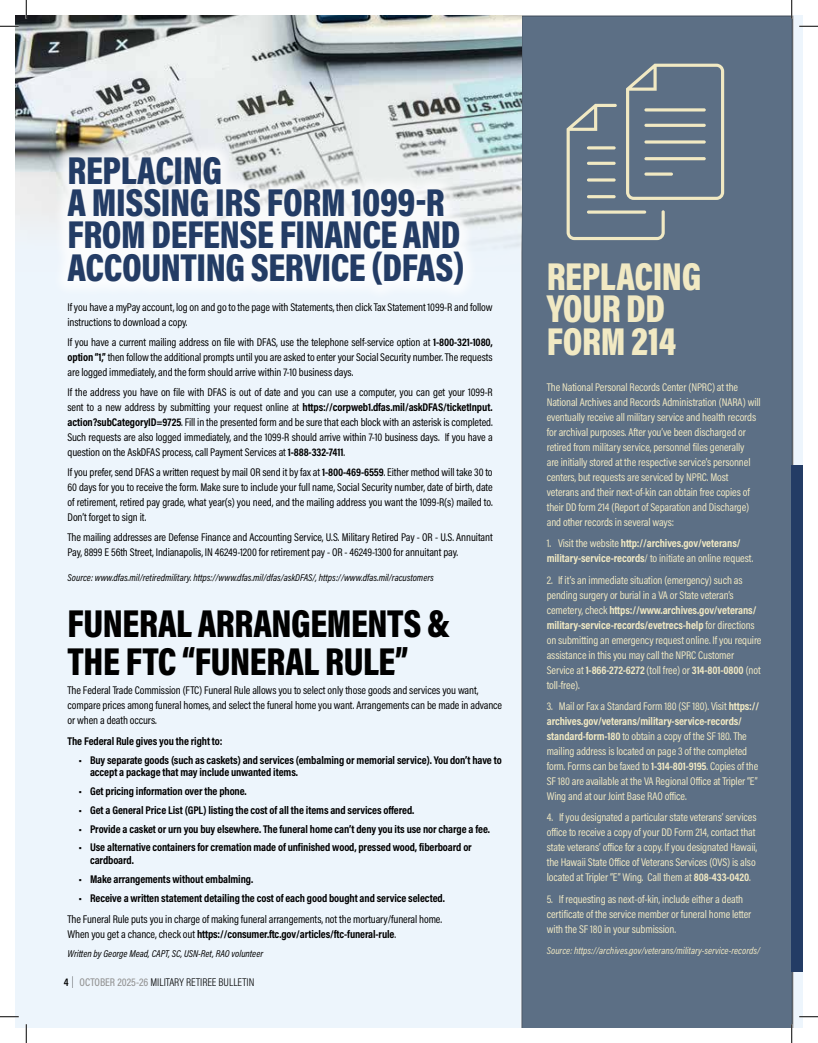
<style>
.page{position:relative;width:818px;height:1043px;background:#fff}
.page>*{position:absolute;margin:0;border:0;box-sizing:border-box;transform-origin:0 0}
.t1{font:900 39.38px/32.5px "Acumin Pro Cond";letter-spacing:-.01em;color:#233c65;scale:.95 1}
.t2{font:900 39.38px/37.5px "Acumin Pro Cond";letter-spacing:-.01em;color:#000;scale:.95 1}
.t3{font:900 39.38px/32.5px "Acumin Pro Cond";letter-spacing:-.01em;color:#f1e9c3;scale:.95 1}
.t4{font:11.25px/15px "Acumin Pro Cond";letter-spacing:-.01em;color:#000}
.t5{font:11.25px/15px "Acumin Pro Cond";letter-spacing:-.01em;color:#f1e9c3}
.t6{font:700 11.25px/12.5px "Acumin Pro Cond";letter-spacing:-.01em;color:#000}
.t7{font:700 11.25px/15px "Acumin Pro Cond";letter-spacing:-.01em;color:#f1e9c3}
.t8{font:300 11.25px "Acumin Pro Cond";color:#000;scale:.5 1}
.t9{font:italic 10px "Acumin Pro Cond";color:#000}
.t10{font:italic 10px "Acumin Pro Cond";color:#f1e9c3}
.s1{font-weight:700}
.s2{font-weight:600}
.s3{font-weight:500;color:#939393}
.s4{font-weight:400}
</style>
<div class="page">
<img style="left:15px;top:15px;width:787px;height:1012px">
<div style="left:791px;top:465px;width:11px;height:506px;background:#233c65"></div>
<img style="left:15px;top:15px;width:506px;height:257px">
<div style="left:52px;top:140px;width:426px;height:160px;background:#fff;opacity:.75"></div>
<svg style="left:566px;top:64px;width:158px;height:176px"></svg>
<hr style="left:644px;top:108px;width:61px;height:3px;background:#f1e9c3;border-radius:2px">
<hr style="left:644px;top:124px;width:61px;height:3px;background:#f1e9c3;border-radius:2px">
<svg style="left:644px;top:140px;width:61px;height:4px"></svg>
<hr style="left:644px;top:157px;width:61px;height:3px;background:#f1e9c3;border-radius:2px">
<svg style="left:644px;top:172px;width:29px;height:4px"></svg>
<hr style="left:587px;top:146px;width:28px;height:3px;background:#f1e9c3;border-radius:2px">
<hr style="left:587px;top:162px;width:28px;height:3px;background:#f1e9c3;border-radius:2px">
<svg style="left:587px;top:178px;width:28px;height:4px"></svg>
<hr style="left:587px;top:195px;width:28px;height:3px;background:#f1e9c3;border-radius:2px">
<svg style="left:587px;top:210px;width:59px;height:4px"></svg>
<svg style="left:0;top:25px;width:19px;height:2px"></svg>
<svg style="left:799px;top:25px;width:19px;height:2px"></svg>
<svg style="left:0;top:1015px;width:19px;height:2px"></svg>
<svg style="left:799px;top:1015px;width:19px;height:2px"></svg>
<svg style="left:25px;top:0;width:2px;height:19px"></svg>
<svg style="left:25px;top:1024px;width:2px;height:18px"></svg>
<svg style="left:790px;top:0;width:2px;height:19px"></svg>
<svg style="left:790px;top:1024px;width:2px;height:18px"></svg>
<h1 class="t1" style="left:68px;top:153px;width:419px">REPLACING<br>A MISSING IRS FORM 1099-R<br>FROM DEFENSE FINANCE AND<br>ACCOUNTING SERVICE (DFAS)</h1>
<p class="t4" style="left:68px;top:299px;width:426px">If you have a myPay account, log on and go to the page with Statements, then click Tax Statement 1099-R and follow instructions to download a copy.</p>
<p class="t4" style="left:68px;top:334px;width:426px;text-align:justify">If you have a current mailing address on file with DFAS, use the telephone self-service option at <span class="s1">1-800-321-1080, option “1,”</span> then follow the additional prompts until you are asked to enter your Social Security number. The requests are logged immediately, and the form should arrive within 7-10 business days.</p>
<p class="t4" style="left:68px;top:384px;width:426px;text-align:justify">If the address you have on file with DFAS is out of date and you can use a computer, you can get your 1099-R sent to a new address by submitting your request online at <span class="s1">https://corpweb1.dfas.mil/askDFAS/ticketInput. action?subCategoryID=9725</span>. Fill in the presented form and be sure that each block with an asterisk is completed.<br>Such requests are also logged immediately, and the 1099-R should arrive within 7-10 business days. If you have a question on the AskDFAS process, call Payment Services at <span class="s1">1-888-332-7411</span>.</p>
<p class="t4" style="left:68px;top:464px;width:426px;text-align:justify">If you prefer, send DFAS a written request by mail OR send it by fax at <span class="s1">1-800-469-6559</span>. Either method will take 30 to 60 days for you to receive the form. Make sure to include your full name, Social Security number, date of birth, date of retirement, retired pay grade, what year(s) you need, and the mailing address you want the 1099-R(s) mailed to.<br>Don’t forget to sign it.</p>
<p class="t4" style="left:68px;top:529px;width:426px">The mailing addresses are Defense Finance and Accounting Service, U.S. Military Retired Pay - OR - U.S. Annuitant<br>Pay, 8899 E 56th Street, Indianapolis, IN 46249-1200 for retirement pay - OR - 46249-1300 for annuitant pay.</p>
<p class="t9" style="left:68px;top:571px;width:368px">Source: www.dfas.mil/retiredmilitary. https://www.dfas.mil/dfas/askDFAS/, https://www.dfas.mil/racustomers</p>
<h1 class="t2" style="left:68px;top:604px;width:404px">FUNERAL ARRANGEMENTS &amp;<br>THE FTC “FUNERAL RULE”</h1>
<p class="t4" style="left:68px;top:682px;width:436px">The Federal Trade Commission (FTC) Funeral Rule allows you to select only those goods and services you want, compare prices among funeral homes, and select the funeral home you want. Arrangements can be made in advance or when a death occurs.</p>
<p class="t6" style="left:68px;top:734px;width:156px">The Federal Rule gives you the right to:</p>
<p class="t6" style="left:90px;top:753px;width:413px;text-indent:-11px">• Buy separate goods (such as caskets) and services (embalming or memorial service). You don’t have to accept a package that may include unwanted items.</p>
<p class="t6" style="left:79px;top:784px;width:169px">• Get pricing information over the phone.</p>
<p class="t6" style="left:79px;top:803px;width:337px">• Get a General Price List (GPL) listing the cost of all the items and services offered.</p>
<p class="t6" style="left:79px;top:822px;width:413px">• Provide a casket or urn you buy elsewhere. The funeral home can’t deny you its use nor charge a fee.</p>
<p class="t6" style="left:90px;top:841px;width:383px;text-indent:-11px">• Use alternative containers for cremation made of unfinished wood, pressed wood, fiberboard or cardboard.</p>
<p class="t6" style="left:79px;top:872px;width:176px">• Make arrangements without embalming.</p>
<p class="t6" style="left:79px;top:891px;width:367px">• Receive a written statement detailing the cost of each good bought and service selected.</p>
<p class="t4" style="left:68px;top:911px;width:376px">The Funeral Rule puts you in charge of making funeral arrangements, not the mortuary/funeral home.<br>When you get a chance, check out <span class="s1">https://consumer.ftc.gov/articles/ftc-funeral-rule</span>.</p>
<p class="t9" style="left:68px;top:946px;width:197px">Written by George Mead, CAPT, SC, USN-Ret, RAO volunteer</p>
<p class="t8" style="left:64px;top:974px;width:382px"><span class="s2">4</span> | <span class="s3">OCTOBER 2025-26</span> MILITARY RETIREE BULLETIN</p>
<h1 class="t3" style="left:546px;top:259px;width:164px">REPLACING<br>YOUR DD<br>FORM 214</h1>
<p class="t5" style="left:546px;top:379px;width:215px">The National Personal Records Center (NPRC) at the National Archives and Records Administration (NARA) will eventually receive all military service and health records for archival purposes. After you’ve been discharged or retired from military service, personnel files generally<br>are initially stored at the respective service’s personnel centers, but requests are serviced by NPRC. Most veterans and their next-of-kin can obtain free copies of their DD form 214 (Report of Separation and Discharge) and other records in several ways:</p>
<p class="t7" style="left:546px;top:535px;width:208px"><span class="s4">1. Visit the website</span> http://archives.gov/veterans/ military-service-records<span class="s4">/ to initiate an online request.</span></p>
<p class="t5" style="left:546px;top:572px;width:216px">2. If it’s an immediate situation (emergency) such as pending surgery or burial in a VA or State veteran’s cemetery, check <span class="s1">https://www.archives.gov/veterans/ military-service-records/evetrecs-help</span> for directions on submitting an emergency request online. If you require assistance in this you may call the NPRC Customer Service at <span class="s1">1-866-272-6272</span> (toll free) or <span class="s1">314-801-0800</span> (not toll-free).</p>
<p class="t5" style="left:546px;top:698px;width:214px">3. Mail or Fax a Standard Form 180 (SF 180). Visit <span class="s1">https:// archives.gov/veterans/military-service-records/ standard-form-180</span> to obtain a copy of the SF 180. The mailing address is located on page 3 of the completed form. Forms can be faxed to <span class="s1">1-314-801-9195</span>. Copies of the SF 180 are available at the VA Regional Office at Tripler “E” Wing and at our Joint Base RAO office.</p>
<p class="t5" style="left:546px;top:809px;width:212px">4. If you designated a particular state veterans’ services office to receive a copy of your DD Form 214, contact that state veterans’ office for a copy. If you designated Hawaii, the Hawaii State Office of Veterans Services (OVS) is also located at Tripler “E” Wing. Call them at <span class="s1">808-433-0420</span>.</p>
<p class="t5" style="left:546px;top:891px;width:206px">5. If requesting as next-of-kin, include either a death certificate of the service member or funeral home letter with the SF 180 in your submission.</p>
<p class="t10" style="left:546px;top:944px;width:215px">Source: https://archives.gov/veterans/military-service-records/</p>
</div>
